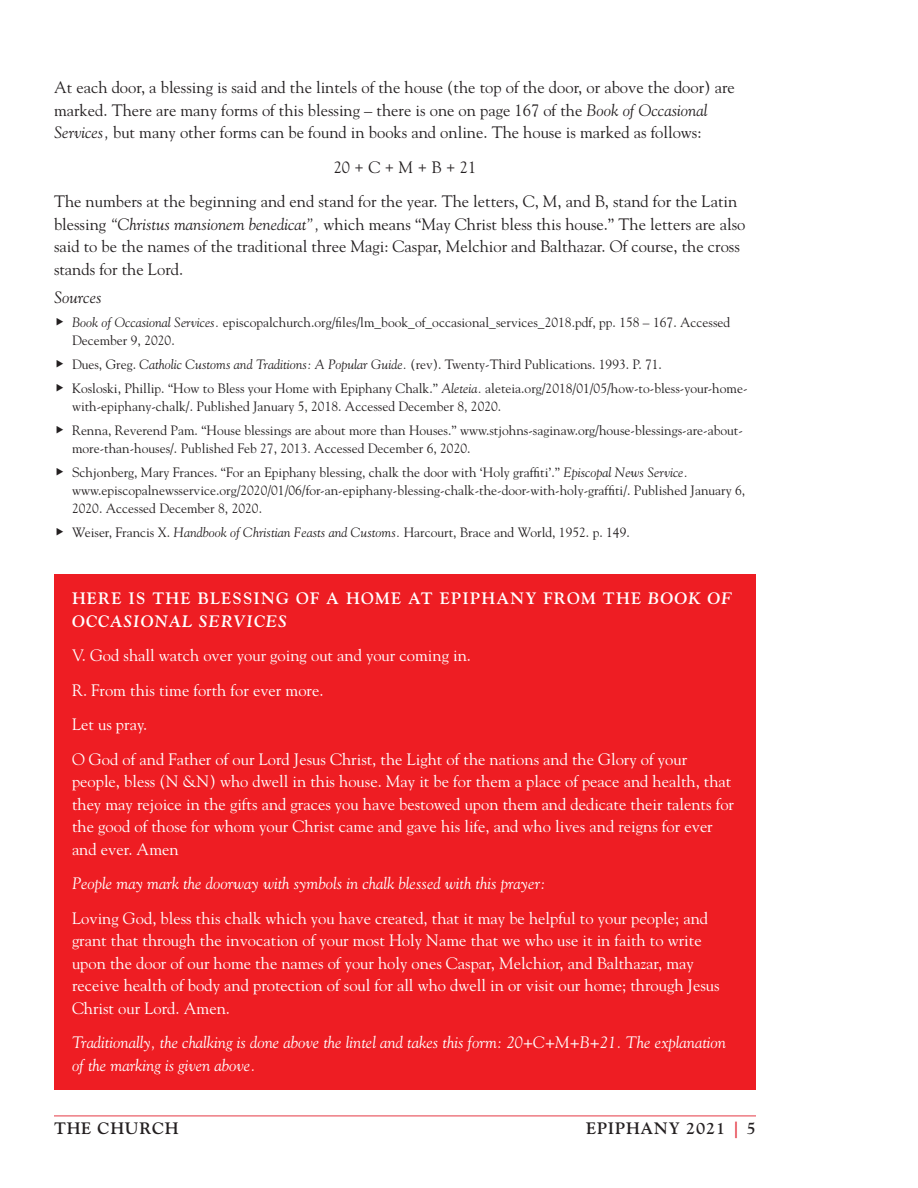
<style>
.page{position:relative;width:918px;height:1188px;background:#fff}
.page>*{position:absolute;margin:0;border:0;box-sizing:border-box;transform-origin:0 0}
.t1{font:16.5px/22.5px "Goudy Std";color:#fff}
.t2{font:16.5px/22.5px "Goudy Std";color:#231f20}
.t3{font:italic 16.5px/22.5px "Goudy Std";color:#fff}
.Subheads{font:700 16.5px/22.5px "Goudy Std";letter-spacing:.075em;color:#fff}
.Footer___Right-Hand{font:700 16.5px "Goudy Std";letter-spacing:.05em;color:#231f20}
.Sub-Subheads{font:italic 16.5px "Goudy Std";color:#231f20}
.t4{font:13.5px/18px "Goudy Std";color:#231f20}
.s1{font-style:italic}
.s2{color:#e53945}
</style>
<div class="page">
<hr style="left:54px;top:1116px;width:702px;height:1px;background:#e53945">
<div style="left:54px;top:574px;width:702px;height:516px;background:#ee1d23"></div>
<p class="t2" style="left:54px;top:76px;width:682px">At each door, a blessing is said and the lintels of the house (the top of the door, or above the door) are marked. There are many forms of this blessing – there is one on page 167 of the <span class="s1">Book of Occasional<br>Services,</span> but many other forms can be found in books and online. The house is marked as follows:</p>
<p class="t2" style="left:334px;top:156px;width:144px">20 + C + M + B + 21</p>
<p class="t2" style="left:54px;top:190px;width:693px">The numbers at the beginning and end stand for the year. The letters, C, M, and B, stand for the Latin blessing <span class="s1">“Christus mansionem benedicat”,</span> which means “May Christ bless this house.” The letters are also said to be the names of the traditional three Magi: Caspar, Melchior and Balthazar. Of course, the cross stands for the Lord.</p>
<p class="Sub-Subheads" style="left:54px;top:288px;width:49px">Sources</p>
<p class="t4" style="left:72px;top:313px;width:660px"><span class="s1">Book of Occasional Services.</span> episcopalchurch.org/files/lm_book_of_occasional_services_2018.pdf, pp. 158 – 167. Accessed<br>December 9, 2020.</p>
<p class="t4" style="left:72px;top:355px;width:592px">Dues, Greg. <span class="s1">Catholic Customs and Traditions: A Popular Guide.</span> (rev). Twenty-Third Publications. 1993. P. 71.</p>
<p class="t4" style="left:72px;top:379px;width:677px">Kosloski, Phillip. “How to Bless your Home with Epiphany Chalk.” <span class="s1">Aleteia.</span> aleteia.org/2018/01/05/how-to-bless-your-home&shy;with-epiphany-chalk/. Published January 5, 2018. Accessed December 8, 2020.</p>
<p class="t4" style="left:72px;top:421px;width:672px">Renna, Reverend Pam. “House blessings are about more than Houses.” www.stjohns-saginaw.org/house-blessings-are-about&shy;more-than-houses/. Published Feb 27, 2013. Accessed December 6, 2020.</p>
<p class="t4" style="left:72px;top:463px;width:675px">Schjonberg, Mary Frances. “For an Epiphany blessing, chalk the door with ‘Holy graffiti’.” <span class="s1">Episcopal News Service. </span>www.episcopalnewsservice.org/2020/01/06/for-an-epiphany-blessing-chalk-the-door-with-holy-graffiti/. Published January 6,<br>2020. Accessed December 8, 2020.</p>
<p class="t4" style="left:72px;top:523px;width:559px">Weiser, Francis X. <span class="s1">Handbook of Christian Feasts and Customs.</span> Harcourt, Brace and World, 1952. p. 149.</p>
<p class="Subheads" style="left:72px;top:587px;width:661px">HERE IS THE BLESSING OF A HOME AT EPIPHANY FROM THE <span class="s1">BOOK OF<br>OCCASIONAL SERVICES</span></p>
<p class="t1" style="left:72px;top:644px;width:401px">V. God shall watch over your going out and your coming in.</p>
<p class="t1" style="left:72px;top:678px;width:253px">R. From this time forth for ever more.</p>
<p class="t1" style="left:72px;top:713px;width:77px">Let us pray.</p>
<p class="t1" style="left:72px;top:747px;width:664px">O God of and Father of our Lord Jesus Christ, the Light of the nations and the Glory of your people, bless (N &amp;N) who dwell in this house. May it be for them a place of peace and health, that they may rejoice in the gifts and graces you have bestowed upon them and dedicate their talents for the good of those for whom your Christ came and gave his life, and who lives and reigns for ever and ever. Amen</p>
<p class="t3" style="left:72px;top:872px;width:475px">People may mark the doorway with symbols in chalk blessed with this prayer:</p>
<p class="t1" style="left:72px;top:906px;width:649px">Loving God, bless this chalk which you have created, that it may be helpful to your people; and grant that through the invocation of your most Holy Name that we who use it in faith to write upon the door of our home the names of your holy ones Caspar, Melchior, and Balthazar, may receive health of body and protection of soul for all who dwell in or visit our home; through Jesus Christ our Lord. Amen.</p>
<p class="t3" style="left:72px;top:1031px;width:656px">Traditionally, the chalking is done above the lintel and takes this form: 20+C+M+B+21. The explanation of the marking is given above.</p>
<p class="Footer___Right-Hand" style="left:54px;top:1119px;width:126px">THE CHURCH</p>
<p class="Footer___Right-Hand" style="left:586px;top:1119px;width:171px">EPIPHANY 2021 <span class="s2">|</span> 5</p>
</div>
